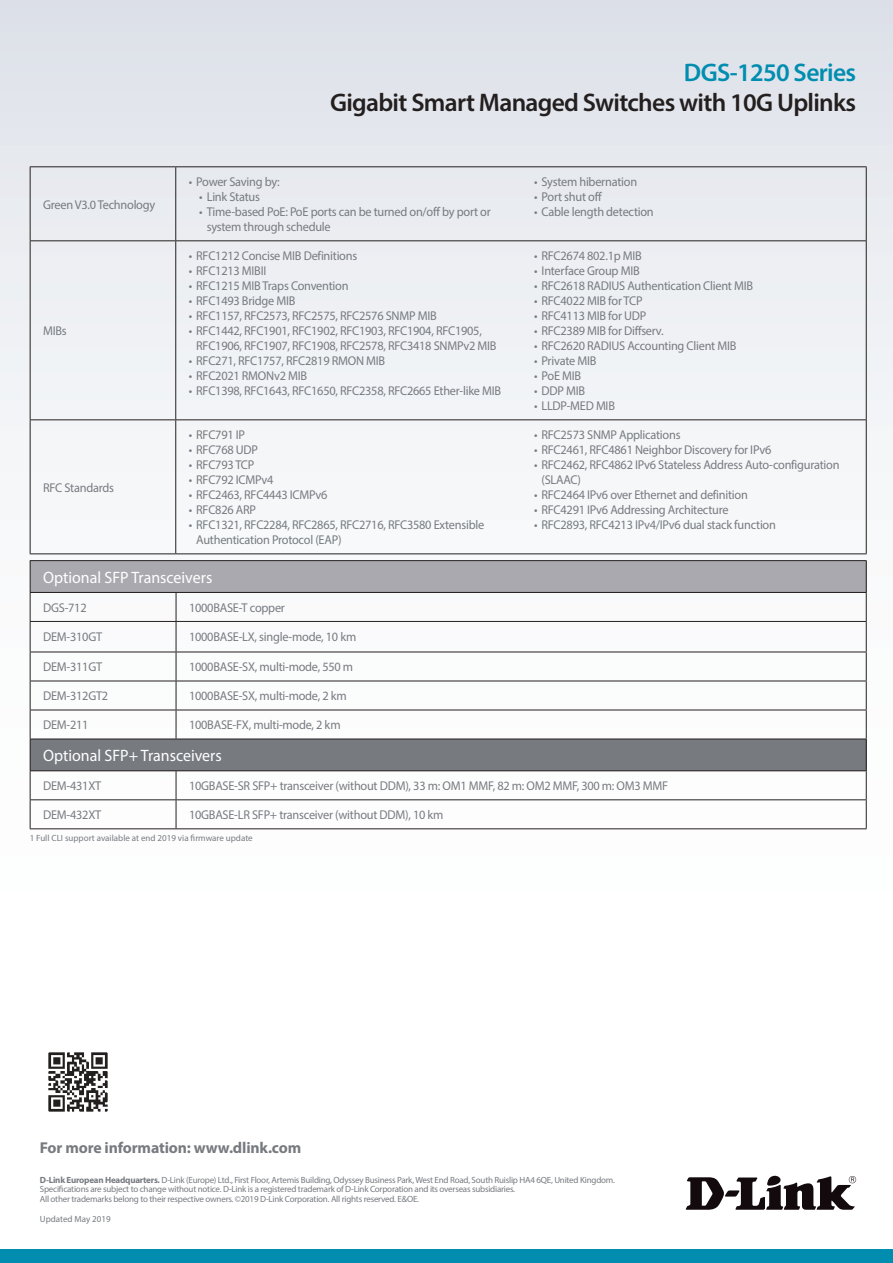
<style>
.page{position:relative;width:893px;height:1263px;background:#fff}
.page>*{position:absolute;margin:0;border:0;box-sizing:border-box;transform-origin:0 0}
.t1{font:600 25.5px "Myriad Pro";letter-spacing:-.025em;color:#241f1f}
.t2{font:600 25.5px "Myriad Pro";letter-spacing:-.025em;color:#008daf}
.t3{font:16.5px "Myriad Pro";color:#fff}
.t4{font:700 15.75px "Myriad Pro";letter-spacing:-.01em;color:#777b80}
.t5{font:12.75px/15px "Myriad Pro";letter-spacing:-.02em;color:#777b80}
.t6{font:9px/9.8px "Myriad Pro";letter-spacing:-.025em;color:#777b80}
.t7{font:9px "Myriad Pro";color:#777b80}
.s1{font-weight:700}
</style>
<div class="page">
<div style="left:0;top:0;width:893px;height:1084px;background:linear-gradient(to bottom,#e2e5ec,#fff)"></div>
<div style="left:0;top:1249px;width:893px;height:14px;background:#008daf"></div>
<svg style="left:686px;top:1176px;width:170px;height:34px"></svg>
<img style="left:40px;top:1043px;width:75px;height:69px">
<hr style="left:176px;top:240px;width:345px;height:1px;background:#241f1f">
<hr style="left:521px;top:240px;width:345px;height:1px;background:#241f1f">
<hr style="left:176px;top:419px;width:345px;height:1px;background:#241f1f">
<hr style="left:521px;top:419px;width:345px;height:1px;background:#241f1f">
<hr style="left:30px;top:167px;width:1px;height:73px;background:#241f1f">
<hr style="left:30px;top:241px;width:1px;height:178px;background:#241f1f">
<hr style="left:30px;top:420px;width:1px;height:133px;background:#241f1f">
<hr style="left:866px;top:167px;width:1px;height:74px;background:#241f1f">
<hr style="left:866px;top:241px;width:1px;height:179px;background:#241f1f">
<hr style="left:866px;top:420px;width:1px;height:133px;background:#241f1f">
<hr style="left:521px;top:166px;width:346px;height:1px;background:#241f1f">
<hr style="left:176px;top:553px;width:345px;height:1px;background:#241f1f">
<hr style="left:521px;top:553px;width:346px;height:1px;background:#241f1f">
<hr style="left:30px;top:553px;width:146px;height:1px;background:#241f1f">
<hr style="left:30px;top:166px;width:146px;height:1px;background:#241f1f">
<hr style="left:30px;top:240px;width:146px;height:1px;background:#241f1f">
<hr style="left:30px;top:419px;width:146px;height:1px;background:#241f1f">
<hr style="left:175px;top:167px;width:1px;height:73px;background:#241f1f">
<hr style="left:175px;top:241px;width:1px;height:178px;background:#241f1f">
<hr style="left:175px;top:420px;width:1px;height:133px;background:#241f1f">
<hr style="left:176px;top:166px;width:345px;height:1px;background:#241f1f">
<div style="left:30px;top:561px;width:836px;height:31px;background:#aaa9af"></div>
<div style="left:30px;top:739px;width:836px;height:32px;background:#777b80"></div>
<hr style="left:30px;top:560px;width:146px;height:1px;background:#241f1f">
<hr style="left:30px;top:561px;width:1px;height:31px;background:#241f1f">
<hr style="left:176px;top:560px;width:691px;height:1px;background:#241f1f">
<hr style="left:30px;top:710px;width:146px;height:1px;background:#241f1f">
<hr style="left:866px;top:561px;width:1px;height:31px;background:#241f1f">
<hr style="left:176px;top:592px;width:691px;height:1px;background:#241f1f">
<svg style="left:176px;top:593px;width:1px;height:28px"></svg>
<svg style="left:866px;top:593px;width:1px;height:28px"></svg>
<hr style="left:176px;top:622px;width:1px;height:30px;background:#241f1f">
<hr style="left:176px;top:681px;width:691px;height:1px;background:#241f1f">
<hr style="left:176px;top:710px;width:691px;height:1px;background:#241f1f">
<svg style="left:176px;top:653px;width:1px;height:86px"></svg>
<hr style="left:866px;top:622px;width:1px;height:30px;background:#241f1f">
<svg style="left:30px;top:771px;width:1px;height:57px"></svg>
<svg style="left:866px;top:653px;width:1px;height:86px"></svg>
<svg style="left:866px;top:771px;width:1px;height:57px"></svg>
<svg style="left:176px;top:771px;width:1px;height:57px"></svg>
<hr style="left:30px;top:799px;width:146px;height:1px;background:#241f1f">
<hr style="left:30px;top:828px;width:146px;height:1px;background:#241f1f">
<hr style="left:176px;top:799px;width:691px;height:1px;background:#241f1f">
<hr style="left:176px;top:828px;width:691px;height:1px;background:#241f1f">
<hr style="left:30px;top:770px;width:146px;height:1px;background:#241f1f">
<hr style="left:30px;top:739px;width:146px;height:1px;background:#241f1f">
<hr style="left:30px;top:739px;width:1px;height:31px;background:#241f1f">
<hr style="left:176px;top:739px;width:691px;height:1px;background:#241f1f">
<hr style="left:866px;top:739px;width:1px;height:31px;background:#241f1f">
<hr style="left:176px;top:770px;width:691px;height:1px;background:#241f1f">
<hr style="left:30px;top:621px;width:146px;height:1px;background:#241f1f">
<hr style="left:176px;top:652px;width:691px;height:1px;background:#241f1f">
<svg style="left:30px;top:593px;width:1px;height:28px"></svg>
<hr style="left:30px;top:622px;width:1px;height:30px;background:#241f1f">
<hr style="left:30px;top:652px;width:146px;height:1px;background:#241f1f">
<hr style="left:30px;top:681px;width:146px;height:1px;background:#241f1f">
<svg style="left:30px;top:652px;width:1px;height:87px"></svg>
<hr style="left:176px;top:621px;width:691px;height:1px;background:#241f1f">
<hr style="left:30px;top:592px;width:146px;height:1px;background:#241f1f">
<p class="t5" style="left:43px;top:197px;width:114px">Green V3.0 Technology</p>
<p class="t5" style="left:43px;top:323px;width:25px">MIBs</p>
<p class="t5" style="left:43px;top:479px;width:72px">RFC Standards</p>
<h1 class="t2" style="left:684px;top:56px;width:174px">DGS-1250 Series</h1>
<h1 class="t1" style="left:330px;top:86px;width:528px">Gigabit Smart Managed Switches with 10G Uplinks</h1>
<p class="t5" style="left:189px;top:174px;width:93px">• Power Saving by:</p>
<p class="t5" style="left:199px;top:189px;width:62px">• Link Status</p>
<p class="t5" style="left:207px;top:204px;width:286px;text-indent:-7px">• Time-based PoE: PoE ports can be turned on/off by port or system through schedule</p>
<p class="t5" style="left:189px;top:248px;width:170px">• RFC1212 Concise MIB Definitions</p>
<p class="t5" style="left:189px;top:263px;width:79px">• RFC1213 MIBII</p>
<p class="t5" style="left:189px;top:278px;width:161px">• RFC1215 MIB Traps Convention</p>
<p class="t5" style="left:189px;top:293px;width:108px">• RFC1493 Bridge MIB</p>
<p class="t5" style="left:189px;top:308px;width:249px">• RFC1157, RFC2573, RFC2575, RFC2576 SNMP MIB</p>
<p class="t5" style="left:196px;top:323px;width:302px;text-indent:-7px">• RFC1442, RFC1901, RFC1902, RFC1903, RFC1904, RFC1905,<br>RFC1906, RFC1907, RFC1908, RFC2578, RFC3418 SNMPv2 MIB</p>
<p class="t5" style="left:189px;top:353px;width:198px">• RFC271, RFC1757, RFC2819 RMON MIB</p>
<p class="t5" style="left:189px;top:368px;width:120px">• RFC2021 RMONv2 MIB</p>
<p class="t5" style="left:189px;top:383px;width:314px">• RFC1398, RFC1643, RFC1650, RFC2358, RFC2665 Ether-like MIB</p>
<p class="t5" style="left:189px;top:427px;width:58px">• RFC791 IP</p>
<p class="t5" style="left:189px;top:442px;width:71px">• RFC768 UDP</p>
<p class="t5" style="left:189px;top:457px;width:67px">• RFC793 TCP</p>
<p class="t5" style="left:189px;top:472px;width:86px">• RFC792 ICMPv4</p>
<p class="t5" style="left:189px;top:487px;width:140px">• RFC2463, RFC4443 ICMPv6</p>
<p class="t5" style="left:189px;top:502px;width:69px">• RFC826 ARP</p>
<p class="t5" style="left:196px;top:517px;width:289px;text-indent:-7px">• RFC1321, RFC2284, RFC2865, RFC2716, RFC3580 Extensible<br>Authentication Protocol (EAP)</p>
<p class="t5" style="left:534px;top:174px;width:105px">• System hibernation</p>
<p class="t5" style="left:534px;top:189px;width:69px">• Port shut off</p>
<p class="t5" style="left:534px;top:204px;width:121px">• Cable length detection</p>
<p class="t5" style="left:534px;top:248px;width:109px">• RFC2674 802.1p MIB</p>
<p class="t5" style="left:534px;top:263px;width:107px">• Interface Group MIB</p>
<p class="t5" style="left:534px;top:278px;width:221px">• RFC2618 RADIUS Authentication Client MIB</p>
<p class="t5" style="left:534px;top:293px;width:110px">• RFC4022 MIB for TCP</p>
<p class="t5" style="left:534px;top:308px;width:114px">• RFC4113 MIB for UDP</p>
<p class="t5" style="left:534px;top:323px;width:131px">• RFC2389 MIB for Diffserv.</p>
<p class="t5" style="left:534px;top:338px;width:204px">• RFC2620 RADIUS Accounting Client MIB</p>
<p class="t5" style="left:534px;top:353px;width:64px">• Private MIB</p>
<p class="t5" style="left:534px;top:368px;width:49px">• PoE MIB</p>
<p class="t5" style="left:534px;top:383px;width:53px">• DDP MIB</p>
<p class="t5" style="left:534px;top:398px;width:82px">• LLDP-MED MIB</p>
<p class="t5" style="left:534px;top:427px;width:148px">• RFC2573 SNMP Applications</p>
<p class="t5" style="left:534px;top:442px;width:239px">• RFC2461, RFC4861 Neighbor Discovery for IPv6</p>
<p class="t5" style="left:541px;top:457px;width:300px;text-indent:-7px">• RFC2462, RFC4862 IPv6 Stateless Address Auto-configuration (SLAAC)</p>
<p class="t5" style="left:534px;top:487px;width:215px">• RFC2464 IPv6 over Ethernet and definition</p>
<p class="t5" style="left:534px;top:502px;width:196px">• RFC4291 IPv6 Addressing Architecture</p>
<p class="t5" style="left:534px;top:517px;width:243px">• RFC2893, RFC4213 IPv4/IPv6 dual stack function</p>
<p class="t3" style="left:43px;top:567px;width:171px">Optional SFP Transceivers</p>
<p class="t5" style="left:43px;top:600px;width:45px">DGS-712</p>
<p class="t5" style="left:189px;top:600px;width:97px">1000BASE-T copper</p>
<p class="t5" style="left:43px;top:629px;width:61px">DEM-310GT</p>
<p class="t5" style="left:189px;top:629px;width:169px">1000BASE-LX, single-mode, 10 km</p>
<p class="t5" style="left:43px;top:659px;width:61px">DEM-311GT</p>
<p class="t5" style="left:189px;top:659px;width:166px">1000BASE-SX, multi-mode, 550 m</p>
<p class="t5" style="left:43px;top:688px;width:67px">DEM-312GT2</p>
<p class="t5" style="left:189px;top:688px;width:159px">1000BASE-SX, multi-mode, 2 km</p>
<p class="t5" style="left:43px;top:717px;width:47px">DEM-211</p>
<p class="t5" style="left:189px;top:717px;width:153px">100BASE-FX, multi-mode, 2 km</p>
<p class="t3" style="left:43px;top:745px;width:180px">Optional SFP+ Transceivers</p>
<p class="t5" style="left:43px;top:778px;width:60px">DEM-431XT</p>
<p class="t5" style="left:189px;top:778px;width:481px">10GBASE-SR SFP+ transceiver (without DDM), 33 m: OM1 MMF, 82 m: OM2 MMF, 300 m: OM3 MMF</p>
<p class="t5" style="left:43px;top:807px;width:60px">DEM-432XT</p>
<p class="t5" style="left:189px;top:807px;width:256px">10GBASE-LR SFP+ transceiver (without DDM), 10 km</p>
<p class="t7" style="left:30px;top:833px;width:225px">1 Full CLI support available at end 2019 via firmware update</p>
<p class="t4" style="left:40px;top:1137px;width:263px">For more information: www.dlink.com</p>
<p class="t6" style="left:40px;top:1174px;width:577px"><span class="s1">D-Link European Headquarters.</span> D-Link (Europe) Ltd., First Floor, Artemis Building, Odyssey Business Park, West End Road, South Ruislip HA4 6QE, United Kingdom.<br>Specifications are subject to change without notice. D-Link is a registered trademark of D-Link Corporation and its overseas subsidiaries.<br>All other trademarks belong to their respective owners. ©2019 D-Link Corporation. All rights reserved. E&amp;OE.</p>
<p class="t7" style="left:40px;top:1213px;width:72px">Updated May 2019</p>
</div>
